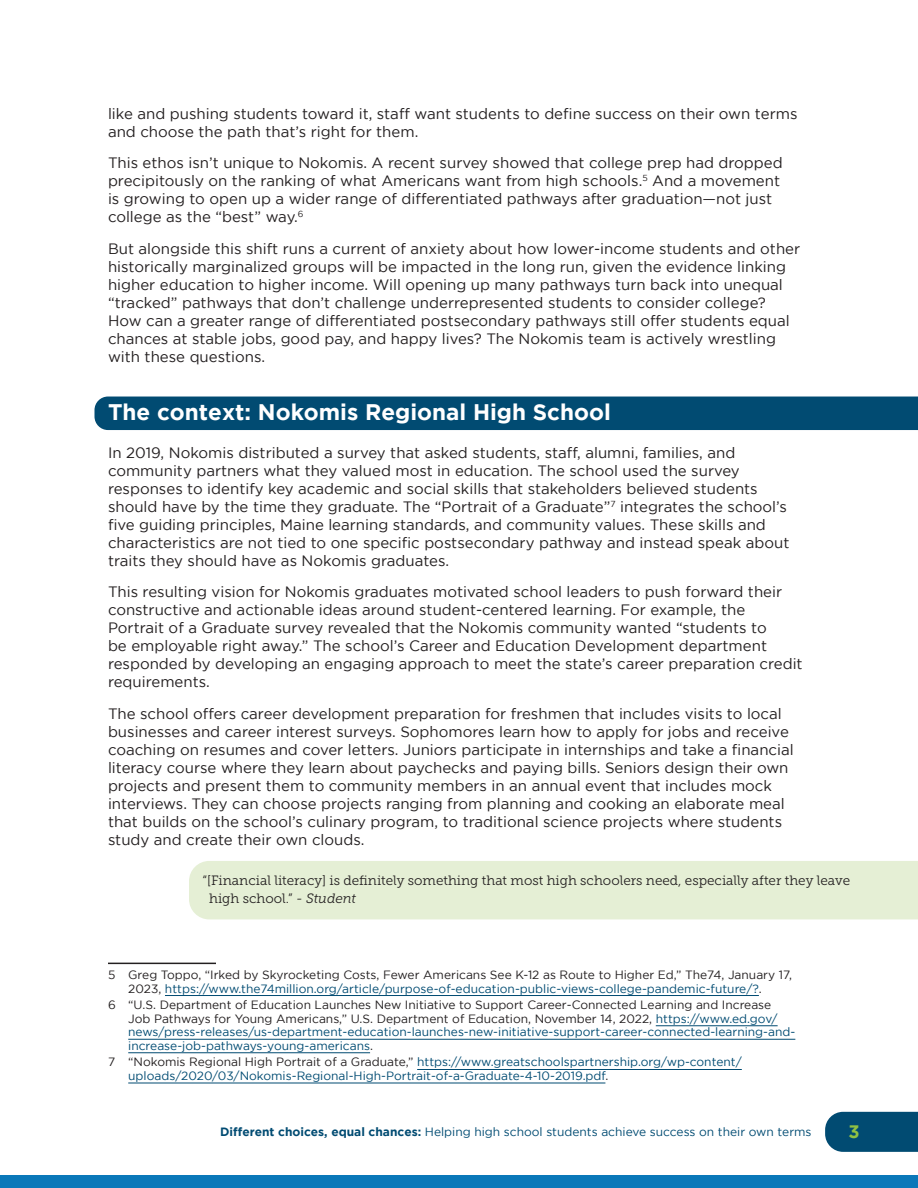
<style>
.page{position:relative;width:918px;height:1188px;background:#fff}
.page>*{position:absolute;margin:0;border:0;box-sizing:border-box;transform-origin:0 0}
.t1{font:700 22.5px "Gotham";color:#fff}
.t2{font:700 18px "Gotham";color:#90c143}
.t3{font:15px/18px "Gotham";color:#231f20}
.t4{font:13.5px/18px "Museo Slab 300";color:#231f20}
.t5{font:12px/13.5px "Gotham";color:#231f20}
.t6{font:12px/13.5px "Gotham";color:#014b72}
.s1{font-style:italic}
.s2{color:#014b72}
.s3{color:#231f20}
.s4{font-weight:700}
</style>
<div class="page">
<div style="left:825px;top:1112px;width:93px;height:40px;background:#014b72"></div>
<div style="left:0;top:1176px;width:918px;height:12px;background:#0a78b9"></div>
<div style="left:94px;top:397px;width:824px;height:33px;background:#014b72"></div>
<hr style="left:108px;top:963px;width:108px;height:1px;background:#231f20">
<hr style="left:165px;top:995px;width:594px;height:1px;background:#014b72">
<hr style="left:656px;top:1026px;width:122px;height:1px;background:#014b72">
<hr style="left:128px;top:1039px;width:667px;height:1px;background:#014b72">
<hr style="left:128px;top:1053px;width:242px;height:1px;background:#014b72">
<hr style="left:417px;top:1069px;width:325px;height:1px;background:#014b72">
<hr style="left:128px;top:1083px;width:477px;height:1px;background:#014b72">
<div style="left:189px;top:861px;width:729px;height:58px;background:#e5efd5"></div>
<p class="t3" style="left:108px;top:104px;width:691px">like and pushing students toward it, staff want students to define success on their own terms and choose the path that’s right for them.</p>
<p class="t3" style="left:108px;top:154px;width:676px">This ethos isn’t unique to Nokomis. A recent survey showed that college prep had dropped precipitously on the ranking of what Americans want from high schools.<sup>5</sup> And a movement is growing to open up a wider range of differentiated pathways after graduation—not just college as the “best” way.<sup>6</sup></p>
<p class="t3" style="left:108px;top:239px;width:694px">But alongside this shift runs a current of anxiety about how lower-income students and other historically marginalized groups will be impacted in the long run, given the evidence linking higher education to higher income. Will opening up many pathways turn back into unequal “tracked” pathways that don’t challenge underrepresented students to consider college?<br>How can a greater range of differentiated postsecondary pathways still offer students equal chances at stable jobs, good pay, and happy lives? The Nokomis team is actively wrestling with these questions.</p>
<h1 class="t1" style="left:108px;top:399px;width:504px">The context: Nokomis Regional High School</h1>
<p class="t3" style="left:108px;top:443px;width:683px">In 2019, Nokomis distributed a survey that asked students, staff, alumni, families, and community partners what they valued most in education. The school used the survey responses to identify key academic and social skills that stakeholders believed students should have by the time they graduate. The “Portrait of a Graduate”<sup>7</sup> integrates the school’s five guiding principles, Maine learning standards, and community values. These skills and characteristics are not tied to one specific postsecondary pathway and instead speak about traits they should have as Nokomis graduates.</p>
<p class="t3" style="left:108px;top:583px;width:696px">This resulting vision for Nokomis graduates motivated school leaders to push forward their constructive and actionable ideas around student-centered learning. For example, the Portrait of a Graduate survey revealed that the Nokomis community wanted “students to<br>be employable right away.” The school’s Career and Education Development department responded by developing an engaging approach to meet the state’s career preparation credit requirements.</p>
<p class="t3" style="left:108px;top:704px;width:687px">The school offers career development preparation for freshmen that includes visits to local businesses and career interest surveys. Sophomores learn how to apply for jobs and receive coaching on resumes and cover letters. Juniors participate in internships and take a financial literacy course where they learn about paychecks and paying bills. Seniors design their own projects and present them to community members in an annual event that includes mock interviews. They can choose projects ranging from planning and cooking an elaborate meal that builds on the school’s culinary program, to traditional science projects where students study and create their own clouds.</p>
<p class="t4" style="left:209px;top:871px;width:642px;text-indent:-7px">“[Financial literacy] is definitely something that most high schoolers need, especially after they leave high school.” <span class="s1">- Student</span></p>
<p class="t5" style="left:128px;top:968px;width:665px;text-indent:-20px">5 Greg Toppo, “Irked by Skyrocketing Costs, Fewer Americans See K-12 as Route to Higher Ed,” The74, January 17,<br>2023, <span class="s2">https://www.the74million.org/article/purpose-of-education-public-views-college-pandemic-future/?</span>.</p>
<p class="t5" style="left:128px;top:998px;width:669px;text-indent:-20px">6 “U.S. Department of Education Launches New Initiative to Support Career-Connected Learning and Increase Job Pathways for Young Americans,” U.S. Department of Education, November 14, 2022, <span class="s2">https://www.ed.gov/ news/press-releases/us-department-education-launches-new-initiative-support-career-connected-learning-and&shy;increase-job-pathways-young-americans</span>.</p>
<p class="t6" style="left:128px;top:1055px;width:615px;text-indent:-20px"><span class="s3">7 “Nokomis Regional High Portrait of a Graduate,”</span> https://www.greatschoolspartnership.org/wp-content/ uploads/2020/03/Nokomis-Regional-High-Portrait-of-a-Graduate-4-10-2019.pdf<span class="s3">.</span></p>
<p class="t6" style="left:220px;top:1125px;width:593px"><span class="s4">Different choices, equal chances:</span> Helping high school students achieve success on their own terms</p>
<p class="t2" style="left:848px;top:1121px;width:13px">3</p>
</div>
